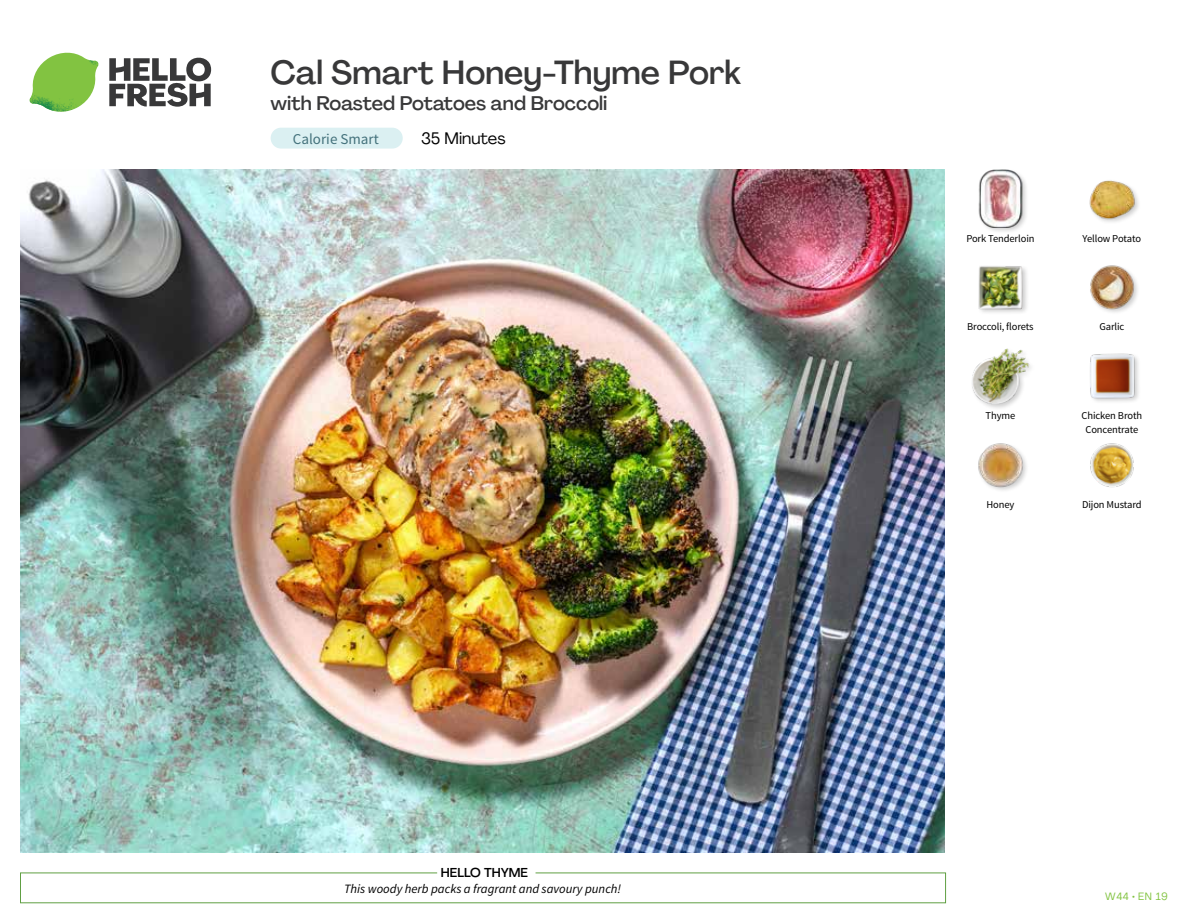
<style>
.page{position:relative;width:1188px;height:918px;background:#fff}
.page>*{position:absolute;margin:0;border:0;box-sizing:border-box;transform-origin:0 0}
.t1{font:500 33px "Agrandir";color:#383839}
.t2{font:500 19.5px "Agrandir";color:#383839}
.t3{font:16.5px "Agrandir";color:#000}
.t4{font:15px "Source Sans Pro";color:#43717b}
.t5{font:italic 12.75px "Source Sans Pro";color:#000}
.t6{font:500 12.75px "Agrandir";color:#000}
.t7{font:10.5px/13.5px "Source Sans Pro";letter-spacing:-.01em;color:#000;text-align:center}
.t8{font:10.5px "Agrandir";letter-spacing:.05em;color:#82c341}
</style>
<div class="page">
<div style="left:271px;top:128px;width:132px;height:21px;background:#dbf0f2;border-radius:10px"></div>
<svg style="left:109px;top:57px;width:102px;height:50px"></svg>
<svg style="left:34px;top:53px;width:62px;height:40px"></svg>
<img style="left:67px;top:53px;width:32px;height:26px">
<img style="left:33px;top:75px;width:59px;height:11px">
<img style="left:29px;top:79px;width:61px;height:33px">
<img style="left:65px;top:86px;width:27px;height:25px">
<div style="left:20px;top:873px;width:926px;height:30px;border:1px solid #609f43"></div>
<div style="left:437px;top:865px;width:99px;height:15px;background:#fff"></div>
<img style="left:21px;top:170px;width:924px;height:682px">
<img style="left:978px;top:443px;width:49px;height:48px">
<img style="left:1090px;top:443px;width:44px;height:45px">
<img style="left:1090px;top:353px;width:49px;height:49px">
<div style="left:971px;top:347px;width:64px;height:64px;background:#000;opacity:.2"></div>
<img style="left:972px;top:347px;width:57px;height:58px">
<img style="left:1090px;top:265px;width:48px;height:48px">
<div style="left:978px;top:264px;width:51px;height:52px;background:#000;opacity:.2"></div>
<img style="left:978px;top:264px;width:45px;height:46px">
<img style="left:1089px;top:180px;width:50px;height:42px">
<div style="left:978px;top:169px;width:51px;height:65px;background:#000;opacity:.2"></div>
<img style="left:978px;top:170px;width:51px;height:57px">
<h1 class="t1" style="left:271px;top:52px;width:472px">Cal Smart Honey-Thyme Pork</h1>
<h2 class="t2" style="left:271px;top:91px;width:338px">with Roasted Potatoes and Broccoli</h2>
<h3 class="t4" style="left:293px;top:129px;width:87px">Calorie Smart</h3>
<h3 class="t3" style="left:421px;top:128px;width:86px">35 Minutes</h3>
<p class="t6" style="left:441px;top:864px;width:89px">HELLO THYME</p>
<p class="t5" style="left:344px;top:881px;width:279px">This woody herb packs a fragrant and savoury punch!</p>
<p class="t7" style="left:966px;top:232px;width:70px">Pork Tenderloin</p>
<p class="t7" style="left:1083px;top:232px;width:60px">Yellow Potato</p>
<p class="t7" style="left:967px;top:320px;width:68px">Broccoli, florets</p>
<p class="t7" style="left:1099px;top:320px;width:27px">Garlic</p>
<p class="t7" style="left:986px;top:409px;width:31px">Thyme</p>
<p class="t7" style="left:986px;top:498px;width:30px">Honey</p>
<p class="t7" style="left:1082px;top:409px;width:62px">Chicken Broth<br>Concentrate</p>
<p class="t7" style="left:1082px;top:498px;width:61px">Dijon Mustard</p>
<p class="t8" style="left:1105px;top:890px;width:64px">W44 • EN 19</p>
</div>
